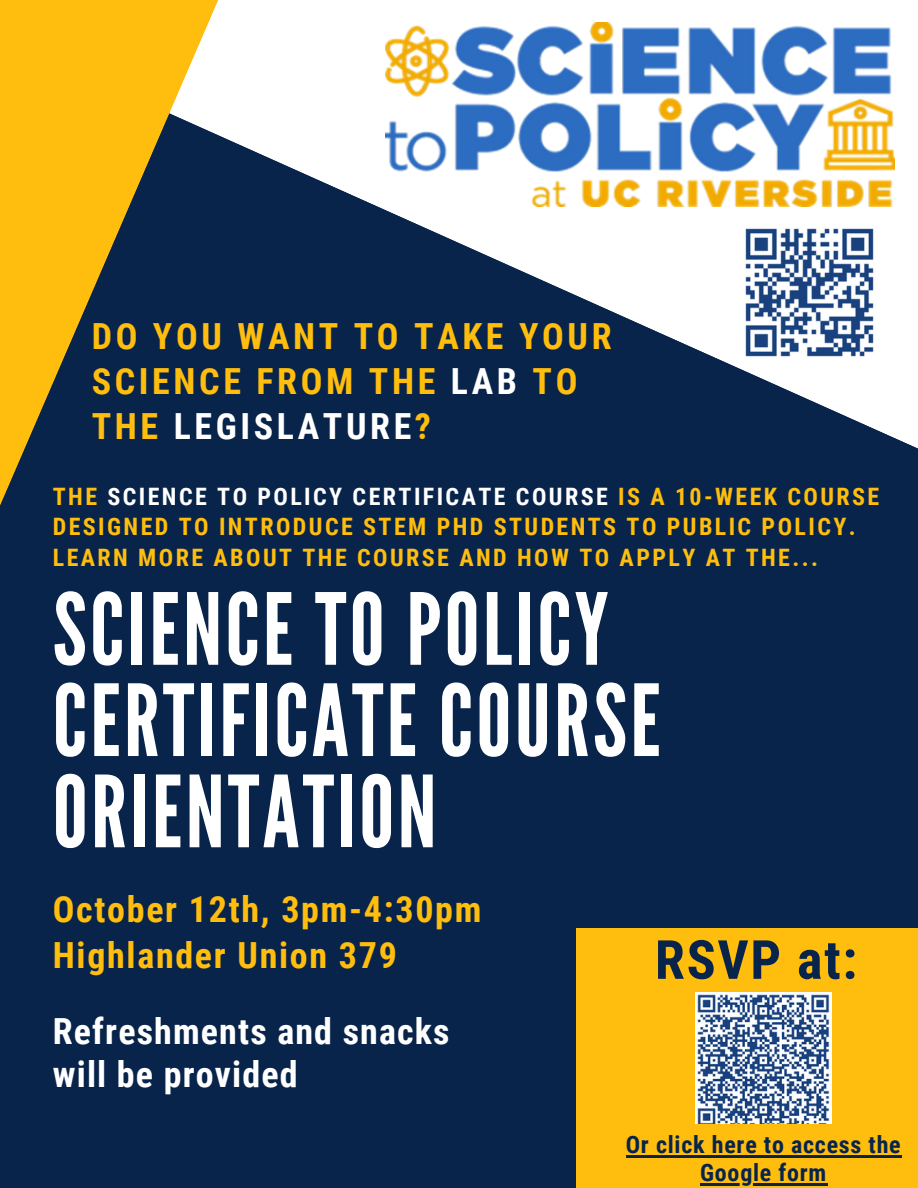
<style>
.page{position:relative;width:918px;height:1188px;background:#08244b}
.page>*{position:absolute;margin:0;border:0;box-sizing:border-box;transform-origin:0 0}
.t1{font:99px/91.2px "League Gothic";letter-spacing:.035em;color:#fff}
.t2{font:700 54px "Roboto Condensed";letter-spacing:.03em;color:#08244b}
.t3{font:700 36px/45px "Roboto Condensed";letter-spacing:.1em;color:#ffbd0d}
.t4{font:700 36px "Roboto Condensed";letter-spacing:.05em;color:#ffbd0d}
.t5{font:700 36px "Roboto Condensed";letter-spacing:.035em;color:#fff}
.t6{font:700 24px/30.3px "Roboto Condensed";letter-spacing:.1em;color:#ffbd0d}
.t7{font:700 24px/28.2px "Roboto Condensed";letter-spacing:.035em;color:#08244b;text-align:center}
.s1{color:#fff}
</style>
<div class="page">
<svg style="left:293px;top:0;width:625px;height:449px"></svg>
<svg style="left:0;top:0;width:293px;height:506px"></svg>
<img style="left:386px;top:22px;width:508px;height:185px">
<div style="left:576px;top:928px;width:342px;height:260px;background:#ffbd0d"></div>
<img style="left:741px;top:224px;width:136px;height:136px">
<img style="left:695px;top:992px;width:136px;height:132px">
<hr style="left:626px;top:1155px;width:276px;height:3px;background:#08244b">
<hr style="left:700px;top:1183px;width:127px;height:3px;background:#08244b">
<p class="t3" style="left:92px;top:314px;width:521px">DO YOU WANT TO TAKE YOUR<br>SCIENCE FROM THE <span class="s1">LAB</span> TO<br>THE <span class="s1">LEGISLATURE</span>?</p>
<p class="t6" style="left:53px;top:481px;width:828px">THE <span class="s1">SCIENCE TO POLICY CERTIFICATE COURSE</span> IS A 10-WEEK COURSE<br>DESIGNED TO INTRODUCE STEM PHD STUDENTS TO PUBLIC POLICY.<br>LEARN MORE ABOUT THE COURSE AND HOW TO APPLY AT THE...</p>
<p class="t1" style="left:53px;top:586px;width:557px">SCIENCE TO POLICY</p>
<p class="t1" style="left:53px;top:677px;width:609px">CERTIFICATE COURSE<br>ORIENTATION</p>
<p class="t4" style="left:53px;top:888px;width:430px">October 12th, 3pm-4:30pm</p>
<p class="t4" style="left:53px;top:935px;width:346px">Highlander Union 379</p>
<p class="t5" style="left:53px;top:1011px;width:398px">Refreshments and snacks</p>
<p class="t5" style="left:53px;top:1054px;width:246px">will be provided</p>
<p class="t2" style="left:655px;top:929px;width:204px">RSVP at:</p>
<p class="t7" style="left:626px;top:1131px;width:277px">Or click here to access the<br>Google form</p>
</div>
